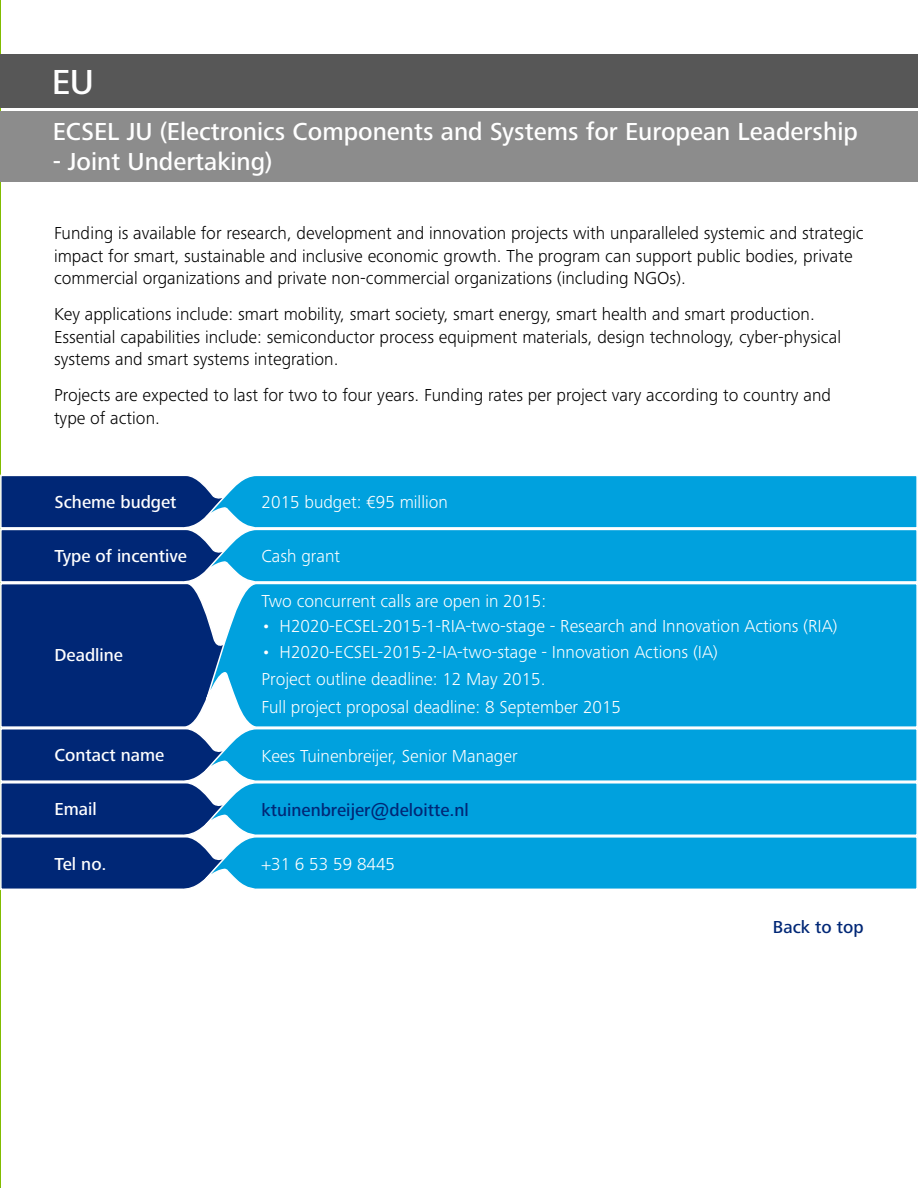
<style>
.page{position:relative;width:918px;height:1188px;background:#fff}
.page>*{position:absolute;margin:0;border:0;box-sizing:border-box;transform-origin:0 0}
.t1{font:500 36px "Frutiger Next Pro";color:#fff}
.t2{font:500 25.5px "Frutiger Next Pro";color:#fff}
.t3{font:300 18px/22.5px "Frutiger Next Pro";color:#000}
.t4{font:300 18px/27.8px "Frutiger Next Pro";color:#fff}
.t5{font:500 18px "Frutiger Next Pro";color:#fff}
.t6{font:500 18px "Frutiger Next Pro";color:#002776}
</style>
<div class="page">
<hr style="left:0;top:0;width:1px;height:1188px;background:#81bc00">
<div style="left:0;top:54px;width:918px;height:54px;background:#575757"></div>
<svg style="left:0;top:474px;width:917px;height:417px;background:#138eca"></svg>
<div style="left:0;top:111px;width:918px;height:70px;background:#8c8c8c"></div>
<h1 class="t1" style="left:52px;top:61px;width:43px">EU</h1>
<h2 class="t2" style="left:53px;top:117px;width:807px">ECSEL JU (Electronics Components and Systems for European Leadership</h2>
<h2 class="t2" style="left:53px;top:147px;width:221px">- Joint Undertaking)</h2>
<p class="t3" style="left:54px;top:222px;width:811px">Funding is available for research, development and innovation projects with unparalleled systemic and strategic impact for smart, sustainable and inclusive economic growth. The program can support public bodies, private commercial organizations and private non-commercial organizations (including NGOs).</p>
<p class="t3" style="left:54px;top:303px;width:789px">Key applications include: smart mobility, smart society, smart energy, smart health and smart production.<br>Essential capabilities include: semiconductor process equipment materials, design technology, cyber-physical systems and smart systems integration.</p>
<p class="t3" style="left:54px;top:384px;width:779px">Projects are expected to last for two to four years. Funding rates per project vary according to country and type of action.</p>
<p class="t5" style="left:54px;top:492px;width:124px">Scheme budget</p>
<p class="t4" style="left:262px;top:488px;width:188px">2015 budget: €95 million</p>
<p class="t5" style="left:54px;top:546px;width:134px">Type of incentive</p>
<p class="t4" style="left:262px;top:542px;width:80px">Cash grant</p>
<p class="t5" style="left:54px;top:645px;width:70px">Deadline</p>
<p class="t4" style="left:262px;top:587px;width:286px">Two concurrent calls are open in 2015:</p>
<p class="t4" style="left:262px;top:612px;width:577px">• H2020-ECSEL-2015-1-RIA-two-stage - Research and Innovation Actions (RIA)</p>
<p class="t4" style="left:262px;top:638px;width:458px">• H2020-ECSEL-2015-2-IA-two-stage - Innovation Actions (IA)<br>Project outline deadline: 12 May 2015.<br>Full project proposal deadline: 8 September 2015</p>
<p class="t5" style="left:54px;top:745px;width:111px">Contact name</p>
<p class="t4" style="left:262px;top:742px;width:258px">Kees Tuinenbreijer, Senior Manager</p>
<p class="t5" style="left:54px;top:799px;width:44px">Email</p>
<p class="t6" style="left:262px;top:799px;width:209px">ktuinenbreijer@deloitte.nl</p>
<p class="t5" style="left:54px;top:853px;width:54px">Tel no.</p>
<p class="t4" style="left:262px;top:850px;width:135px">+31 6 53 59 8445</p>
<p class="t6" style="left:773px;top:917px;width:92px">Back to top</p>
</div>
